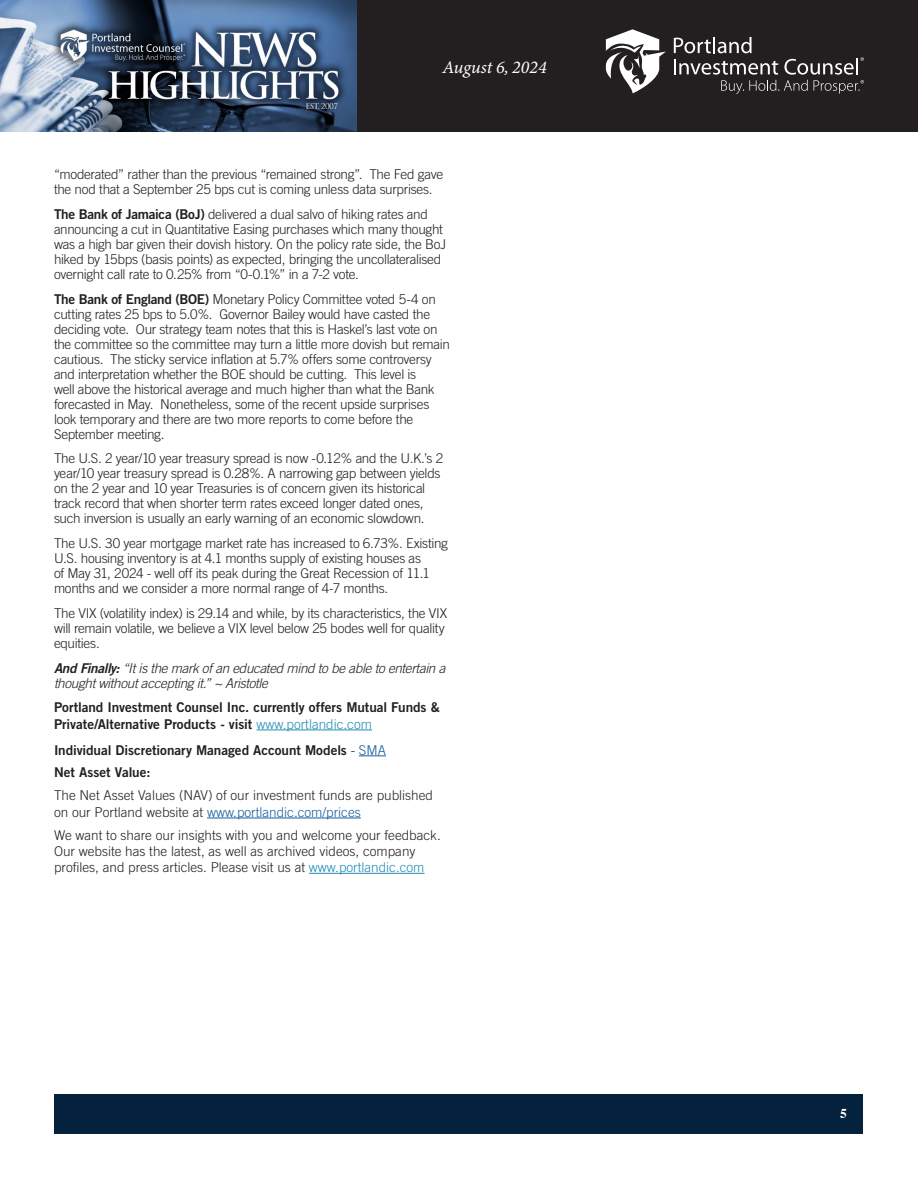
<style>
.page{position:relative;width:918px;height:1188px;background:#fff}
.page>*{position:absolute;margin:0;border:0;box-sizing:border-box;transform-origin:0 0}
.t1{font:italic 18px "Minion Variable Concept";color:#fff}
.Article_-_Body{font:300 13.5px/15px "Trade Gothic";letter-spacing:-.02em;color:#231f20}
.Article_-_Body-2{font:300 13.5px/16.2px "Trade Gothic";color:#231f20}
.Article_-_Body-3{font:13.5px/16.2px "Trade Gothic Bold Two";letter-spacing:-.005em;color:#231f20}
.Article_-_Body-4{font:italic 300 13.5px/15px "Trade Gothic";letter-spacing:-.025em;color:#231f20}
.t2{font:700 13.5px "Times";color:#fff}
.s1{font-family:"Trade Gothic Bold Two";font-weight:400}
.s2{font-family:"Trade Gothic";font-weight:300;color:#218cb6}
.s3{font-family:"Trade Gothic";font-weight:300}
.s4{font-family:"Trade Gothic";font-weight:300;color:#175d9e}
.s5{color:#175d9e}
.s6{color:#218cb6}
</style>
<div class="page">
<div style="left:356px;top:0;width:562px;height:132px;background:#231f20"></div>
<img style="left:0;top:0;width:356px;height:132px">
<svg style="left:674px;top:37px;width:190px;height:57px"></svg>
<svg style="left:606px;top:29px;width:60px;height:64px"></svg>
<div style="left:55px;top:1094px;width:808px;height:39px;background:#04213e"></div>
<hr style="left:257px;top:730px;width:115px;height:1px;background:#218cb6">
<svg style="left:359px;top:756px;width:27px;height:1px"></svg>
<hr style="left:207px;top:818px;width:154px;height:1px;background:#175d9e">
<hr style="left:309px;top:873px;width:116px;height:1px;background:#218cb6">
<h1 class="t1" style="left:443px;top:55px;width:105px">August 6, 2024</h1>
<p class="Article_-_Body" style="left:54px;top:167px;width:391px">“moderated” rather than the previous “remained strong”. The Fed gave the nod that a September 25 bps cut is coming unless data surprises.</p>
<p class="Article_-_Body" style="left:54px;top:206px;width:394px"><span class="s1">The Bank of Jamaica (BoJ)</span> delivered a dual salvo of hiking rates and announcing a cut in Quantitative Easing purchases which many thought was a high bar given their dovish history. On the policy rate side, the BoJ hiked by 15bps (basis points) as expected, bringing the uncollateralised overnight call rate to 0.25% from “0-0.1%” in a 7-2 vote.</p>
<p class="Article_-_Body" style="left:54px;top:291px;width:397px"><span class="s1">The Bank of England (BOE)</span> Monetary Policy Committee voted 5-4 on cutting rates 25 bps to 5.0%. Governor Bailey would have casted the deciding vote. Our strategy team notes that this is Haskel’s last vote on the committee so the committee may turn a little more dovish but remain cautious. The sticky service inflation at 5.7% offers some controversy and interpretation whether the BOE should be cutting. This level is<br>well above the historical average and much higher than what the Bank forecasted in May. Nonetheless, some of the recent upside surprises look temporary and there are two more reports to come before the September meeting.</p>
<p class="Article_-_Body" style="left:54px;top:451px;width:391px">The U.S. 2 year/10 year treasury spread is now -0.12% and the U.K.’s 2 year/10 year treasury spread is 0.28%. A narrowing gap between yields on the 2 year and 10 year Treasuries is of concern given its historical track record that when shorter term rates exceed longer dated ones, such inversion is usually an early warning of an economic slowdown.</p>
<p class="Article_-_Body" style="left:54px;top:536px;width:396px">The U.S. 30 year mortgage market rate has increased to 6.73%. Existing U.S. housing inventory is at 4.1 months supply of existing houses as<br>of May 31, 2024 - well off its peak during the Great Recession of 11.1 months and we consider a more normal range of 4-7 months.</p>
<p class="Article_-_Body" style="left:54px;top:605px;width:395px">The VIX (volatility index) is 29.14 and while, by its characteristics, the VIX will remain volatile, we believe a VIX level below 25 bodes well for quality equities.</p>
<p class="Article_-_Body-4" style="left:54px;top:660px;width:393px"><span class="s1">And Finally:</span> “It is the mark of an educated mind to be able to entertain a thought without accepting it.” ~ Aristotle</p>
<p class="Article_-_Body-3" style="left:54px;top:699px;width:387px">Portland Investment Counsel Inc. currently offers Mutual Funds &amp;<br>Private/Alternative Products - visit <span class="s2">www.portlandic.com</span></p>
<p class="Article_-_Body-3" style="left:54px;top:741px;width:333px">Individual Discretionary Managed Account Models <span class="s3">-</span> <span class="s4">SMA</span></p>
<p class="Article_-_Body-3" style="left:54px;top:764px;width:98px">Net Asset Value:</p>
<p class="Article_-_Body-2" style="left:54px;top:787px;width:381px">The Net Asset Values (NAV) of our investment funds are published on our Portland website at <span class="s5">www.portlandic.com/prices</span></p>
<p class="Article_-_Body-2" style="left:54px;top:826px;width:388px">We want to share our insights with you and welcome your feedback.<br>Our website has the latest, as well as archived videos, company profiles, and press articles. Please visit us at <span class="s6">www.portlandic.com</span></p>
<p class="t2" style="left:840px;top:1100px;width:8px">5</p>
</div>
